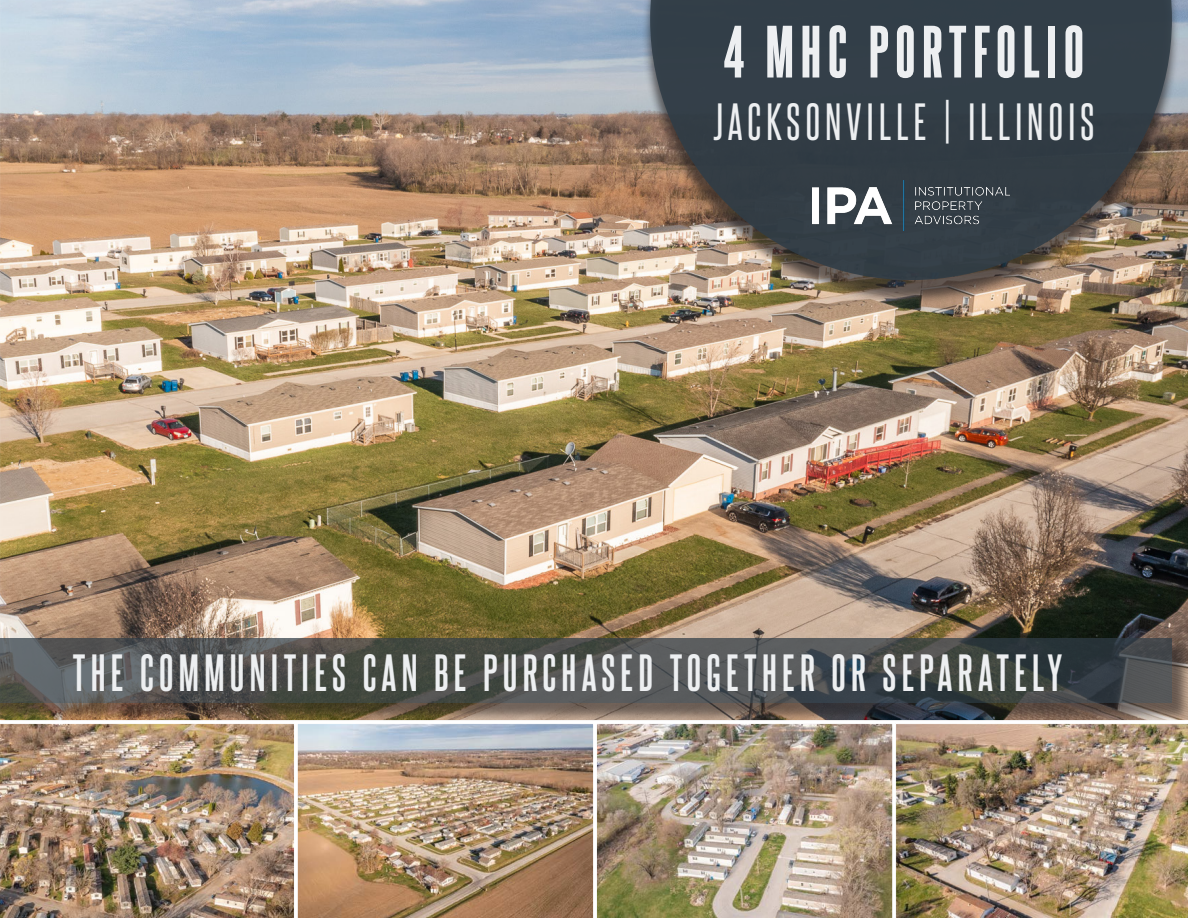
<style>
.page{position:relative;width:1188px;height:918px;background:#fff}
.page>*{position:absolute;margin:0;border:0;box-sizing:border-box;transform-origin:0 0}
.t1{font:62.85px "Steelfish Eb";letter-spacing:.1em;color:#edeff1}
.t2{font:700 44.55px "Steelfish Rg";letter-spacing:.12em;color:#edeff1}
.t3{font:44.55px "Steelfish Rg";letter-spacing:.12em;color:#edeff1}
</style>
<div class="page">
<img style="left:0;top:0;width:1188px;height:641px">
<div style="left:0;top:641px;width:1188px;height:81px;background:#231f20;opacity:.75"></div>
<svg style="left:0;top:638px;width:1172px;height:65px;background:#4b4f4e"></svg>
<img style="left:0;top:723px;width:294px;height:195px">
<img style="left:297px;top:724px;width:297px;height:194px">
<img style="left:596px;top:723px;width:297px;height:195px">
<img style="left:895px;top:723px;width:293px;height:195px">
<div style="left:642px;top:0;width:539px;height:305px;background:#231f20;opacity:.67"></div>
<svg style="left:650px;top:0;width:522px;height:280px;background:#474b4e"></svg>
<img style="left:813px;top:181px;width:197px;height:50px">
<p class="t1" style="left:724px;top:6px;width:362px">4 MHC PORTFOLIO</p>
<p class="t3" style="left:714px;top:91px;width:382px">JACKSONVILLE | ILLINOIS</p>
<p class="t2" style="left:73px;top:641px;width:991px">THE COMMUNITIES CAN BE PURCHASED TOGETHER OR SEPARATELY</p>
</div>
